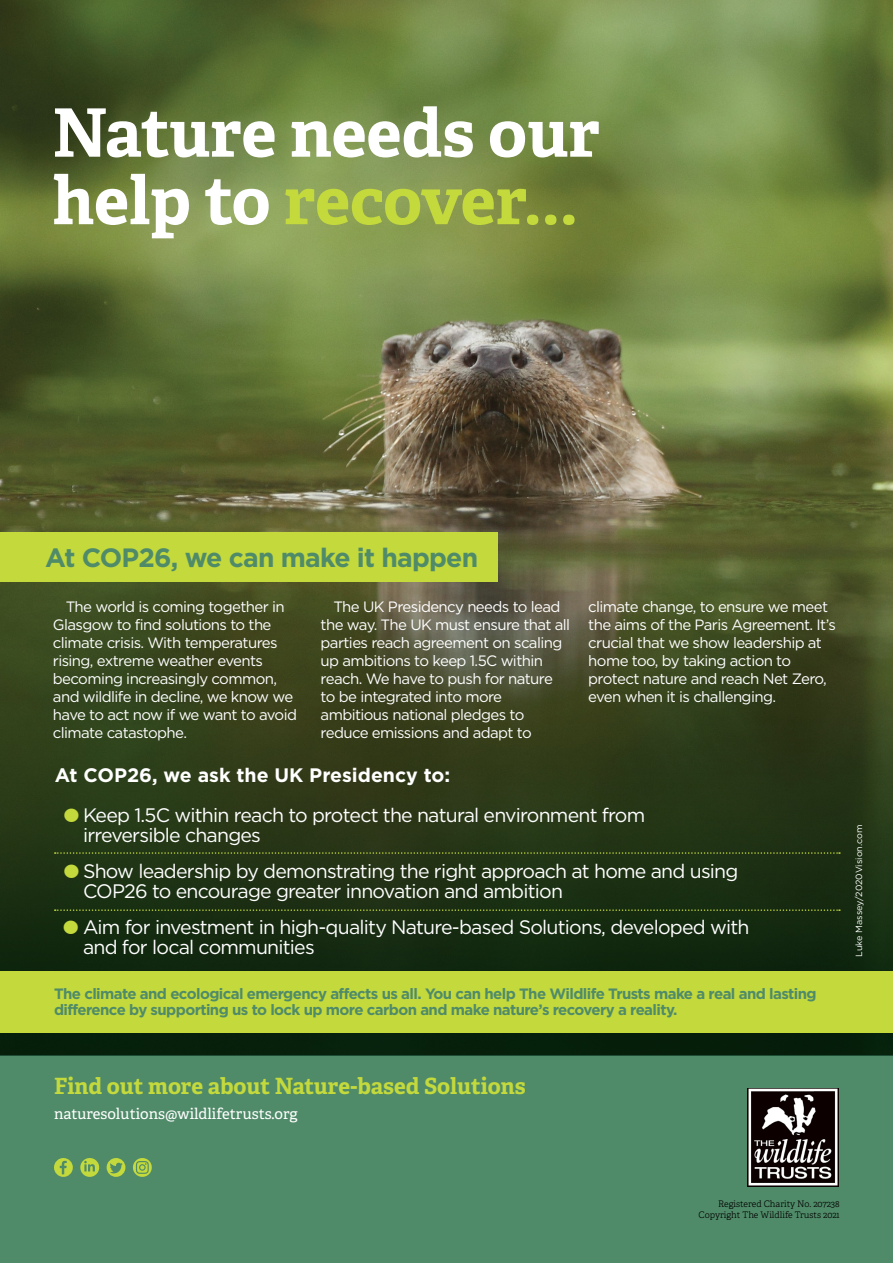
<style>
.page{position:relative;width:893px;height:1263px;background:#fff}
.page>*{position:absolute;margin:0;border:0;box-sizing:border-box;transform-origin:0 0}
.t1{font:700 66.75px/67.5px "Adelle";letter-spacing:-.005em;color:#fff}
.Stand_first_DH_New{font:700 26.55px "Gotham";letter-spacing:-.03em;color:#508b69}
.Body_DH_NEW{font:700 22.35px "Adelle";letter-spacing:-.005em;color:#c3d93c}
.Body_DH_NEW-2{font:19.5px/19.5px "Gotham";letter-spacing:-.04em;color:#fff}
.t2{font:700 19.5px "Gotham";color:#fff}
.Body_DH_NEW-3{font:15px/18px "Gotham";letter-spacing:-.04em;color:#fff}
.Body_DH_NEW-4{font:700 15px/16.5px "Gotham";letter-spacing:-.04em;color:#508b69}
.Body_DH_NEW-5{font:15px "Adelle";color:#fff}
.t3{font:300 9px "Adelle";color:#000}
.Caption_DH_new{font:9px "Gotham";color:#fff}
.s1{color:#c3d93c}
</style>
<div class="page">
<img style="left:0;top:0;width:893px;height:543px">
<div style="left:0;top:1056px;width:893px;height:207px;background:#508b69"></div>
<svg style="left:0;top:543px;width:893px;height:513px;background:#2e3c1b"></svg>
<img style="left:747px;top:1088px;width:92px;height:98px">
<svg style="left:54px;top:1158px;width:19px;height:19px"></svg>
<svg style="left:80px;top:1158px;width:19px;height:19px"></svg>
<svg style="left:133px;top:1158px;width:19px;height:19px"></svg>
<svg style="left:107px;top:1158px;width:18px;height:19px"></svg>
<div style="left:0;top:532px;width:497px;height:50px;background:#c3d93c"></div>
<div style="left:0;top:971px;width:893px;height:61px;background:#c3d93c"></div>
<svg style="left:55px;top:852px;width:785px;height:2px;background:#4d5f1f"></svg>
<svg style="left:55px;top:909px;width:785px;height:2px;background:#455a1c"></svg>
<p class="t1" style="left:52px;top:97px;width:549px">Nature needs our help to <span class="s1">recover...</span></p>
<p class="Stand_first_DH_New" style="left:45px;top:542px;width:435px">At COP26, we can make it happen</p>
<p class="Body_DH_NEW-3" style="left:53px;top:597px;width:246px;text-indent:13px">The world is coming together in<br>Glasgow to find solutions to the climate crisis. With temperatures rising, extreme weather events becoming increasingly common, and wildlife in decline, we know we have to act now if we want to avoid climate catastophe.</p>
<p class="Body_DH_NEW-3" style="left:321px;top:597px;width:251px;text-indent:13px">The UK Presidency needs to lead the way. The UK must ensure that all parties reach agreement on scaling up ambitions to keep 1.5C within reach. We have to push for nature to be integrated into more ambitious national pledges to reduce emissions and adapt to</p>
<p class="Body_DH_NEW-3" style="left:588px;top:597px;width:249px">climate change, to ensure we meet the aims of the Paris Agreement. It’s crucial that we show leadership at home too, by taking action to protect nature and reach Net Zero, even when it is challenging.</p>
<p class="t2" style="left:55px;top:764px;width:397px">At COP26, we ask the UK Presidency to:</p>
<p class="Body_DH_NEW-2" style="left:83px;top:805px;width:564px;text-indent:-19px"><span class="s1">●</span> Keep 1.5C within reach to protect the natural environment from irreversible changes</p>
<p class="Body_DH_NEW-2" style="left:83px;top:861px;width:657px;text-indent:-19px"><span class="s1">●</span> Show leadership by demonstrating the right approach at home and using<br>COP26 to encourage greater innovation and ambition</p>
<p class="Body_DH_NEW-2" style="left:83px;top:917px;width:668px;text-indent:-29px"><span class="s1">●</span> <span class="s1">●</span> Aim for investment in high-quality Nature-based Solutions, developed with and for local communities</p>
<p class="Body_DH_NEW-4" style="left:54px;top:985px;width:764px">The climate and ecological emergency affects us all. You can help The Wildlife Trusts make a real and lasting difference by supporting us to lock up more carbon and make nature’s recovery a reality.</p>
<p class="Caption_DH_new" style="left:854px;top:957px;width:134px;rotate:-90deg">Luke Massey/2020Vision.com</p>
<p class="Body_DH_NEW" style="left:54px;top:1070px;width:473px">Find out more about Nature-based Solutions</p>
<p class="Body_DH_NEW-5" style="left:54px;top:1103px;width:245px">naturesolutions@wildlifetrusts.org</p>
<p class="t3" style="left:718px;top:1197px;width:123px">Registered Charity No. 207238</p>
<p class="t3" style="left:699px;top:1208px;width:143px">Copyright The Wildlife Trusts 2021</p>
</div>
